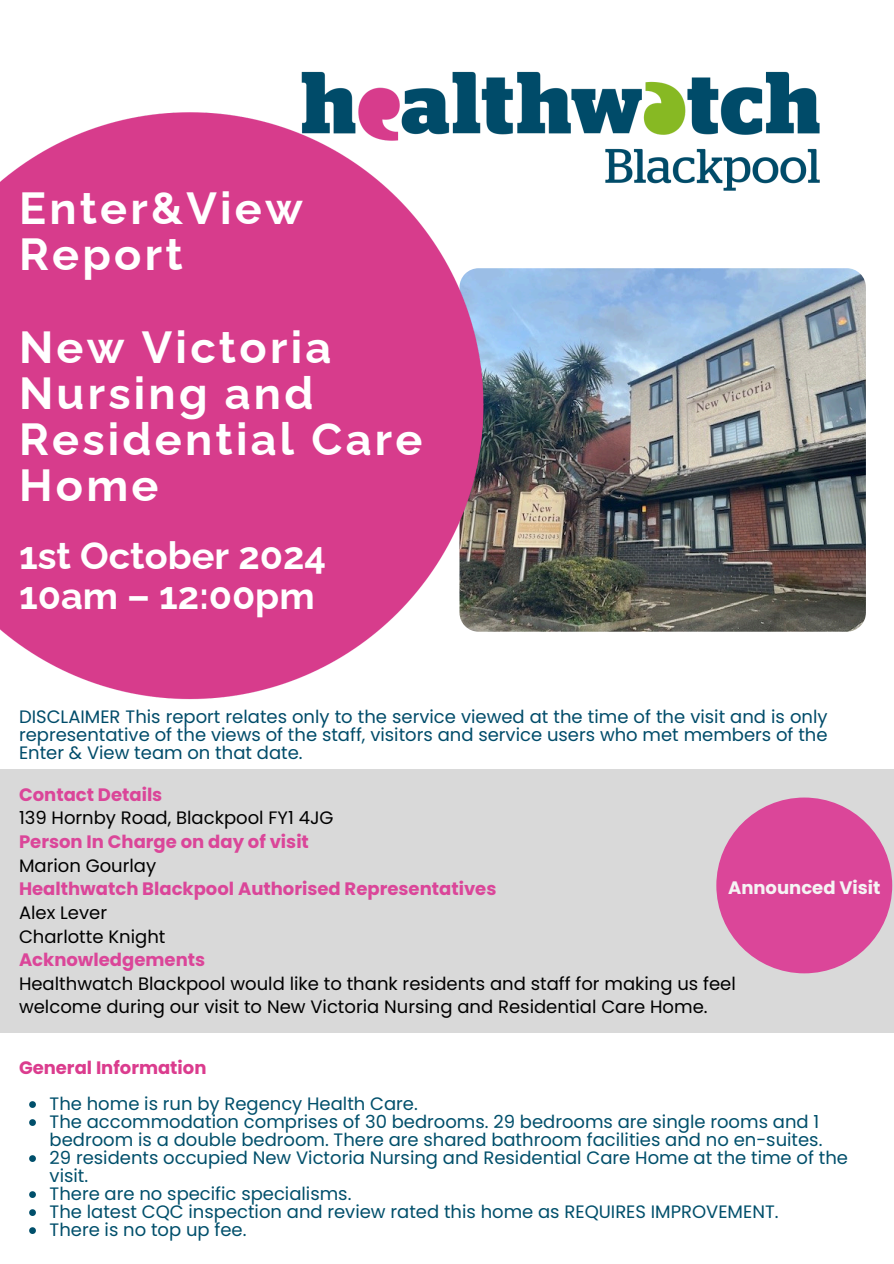
<style>
.page{position:relative;width:894px;height:1264px;background:#fff}
.page>*{position:absolute;margin:0;border:0;box-sizing:border-box;transform-origin:0 0}
.t1{font:700 45px/46.2px "Raleway";letter-spacing:.07em;color:#fff}
.t2{font:700 37.95px/39.3px "Raleway";color:#fff}
.t3{font:18px/18px "Poppins";color:#004f6b}
.t4{font:18px/23.7px "Poppins";color:#000}
.t5{font:18px/18px "Poppins";color:#004c6a;text-align:justify}
.t6{font:700 18px "Poppins";color:#db4699}
.t7{font:700 18px "Poppins";color:#db3c8e}
.t8{font:700 18px "Poppins";color:#f5f4f4}
</style>
<div class="page">
<div style="left:0;top:769px;width:893px;height:263px;background:#d9d9d9"></div>
<div style="left:716px;top:797px;width:175px;height:176px;background:#db4699;border-radius:50%"></div>
<img style="left:827px;top:268px;width:38px;height:363px">
<img style="left:0;top:71px;width:827px;height:629px">
<svg style="left:29px;top:1101px;width:7px;height:6px"></svg>
<svg style="left:29px;top:1119px;width:7px;height:6px"></svg>
<svg style="left:29px;top:1155px;width:7px;height:6px"></svg>
<svg style="left:29px;top:1191px;width:7px;height:6px"></svg>
<svg style="left:29px;top:1209px;width:7px;height:6px"></svg>
<svg style="left:29px;top:1227px;width:7px;height:6px"></svg>
<h2 class="t1" style="left:19px;top:185px;width:285px">Enter&amp;View<br>Report</h2>
<p class="t1" style="left:19px;top:323px;width:405px">New Victoria<br>Nursing and<br>Residential Care<br>Home</p>
<p class="t2" style="left:19px;top:536px;width:308px">1st October 2024<br>10am – 12:00pm</p>
<p class="t5" style="left:19px;top:708px;width:809px">DISCLAIMER This report relates only to the service viewed at the time of the visit and is only representative of the views of the staff, visitors and service users who met members of the Enter &amp; View team on that date.</p>
<p class="t6" style="left:19px;top:781px;width:145px">Contact Details</p>
<p class="t4" style="left:19px;top:806px;width:316px">139 Hornby Road, Blackpool FY1 4JG</p>
<h3 class="t6" style="left:19px;top:829px;width:291px">Person In Charge on day of visit</h3>
<h3 class="t4" style="left:19px;top:853px;width:139px">Marion Gourlay</h3>
<p class="t6" style="left:19px;top:876px;width:479px">Healthwatch Blackpool Authorised Representatives</p>
<p class="t4" style="left:19px;top:900px;width:90px">Alex Lever</p>
<p class="t4" style="left:19px;top:924px;width:148px">Charlotte Knight</p>
<p class="t6" style="left:19px;top:947px;width:188px">Acknowledgements</p>
<p class="t4" style="left:19px;top:971px;width:718px">Healthwatch Blackpool would like to thank residents and staff for making us feel welcome during our visit to New Victoria Nursing and Residential Care Home.</p>
<p class="t8" style="left:727px;top:875px;width:154px">Announced Visit</p>
<p class="t7" style="left:19px;top:1055px;width:189px">General Information</p>
<p class="t3" style="left:50px;top:1094px;width:369px">The home is run by Regency Health Care.</p>
<p class="t3" style="left:50px;top:1112px;width:774px">The accommodation comprises of 30 bedrooms. 29 bedrooms are single rooms and 1 bedroom is a double bedroom. There are shared bathroom facilities and no en-suites.</p>
<p class="t3" style="left:50px;top:1148px;width:799px">29 residents occupied New Victoria Nursing and Residential Care Home at the time of the visit.</p>
<p class="t3" style="left:50px;top:1184px;width:303px">There are no specific specialisms.</p>
<p class="t3" style="left:50px;top:1202px;width:730px">The latest CQC inspection and review rated this home as REQUIRES IMPROVEMENT.</p>
<p class="t3" style="left:50px;top:1220px;width:198px">There is no top up fee.</p>
</div>
